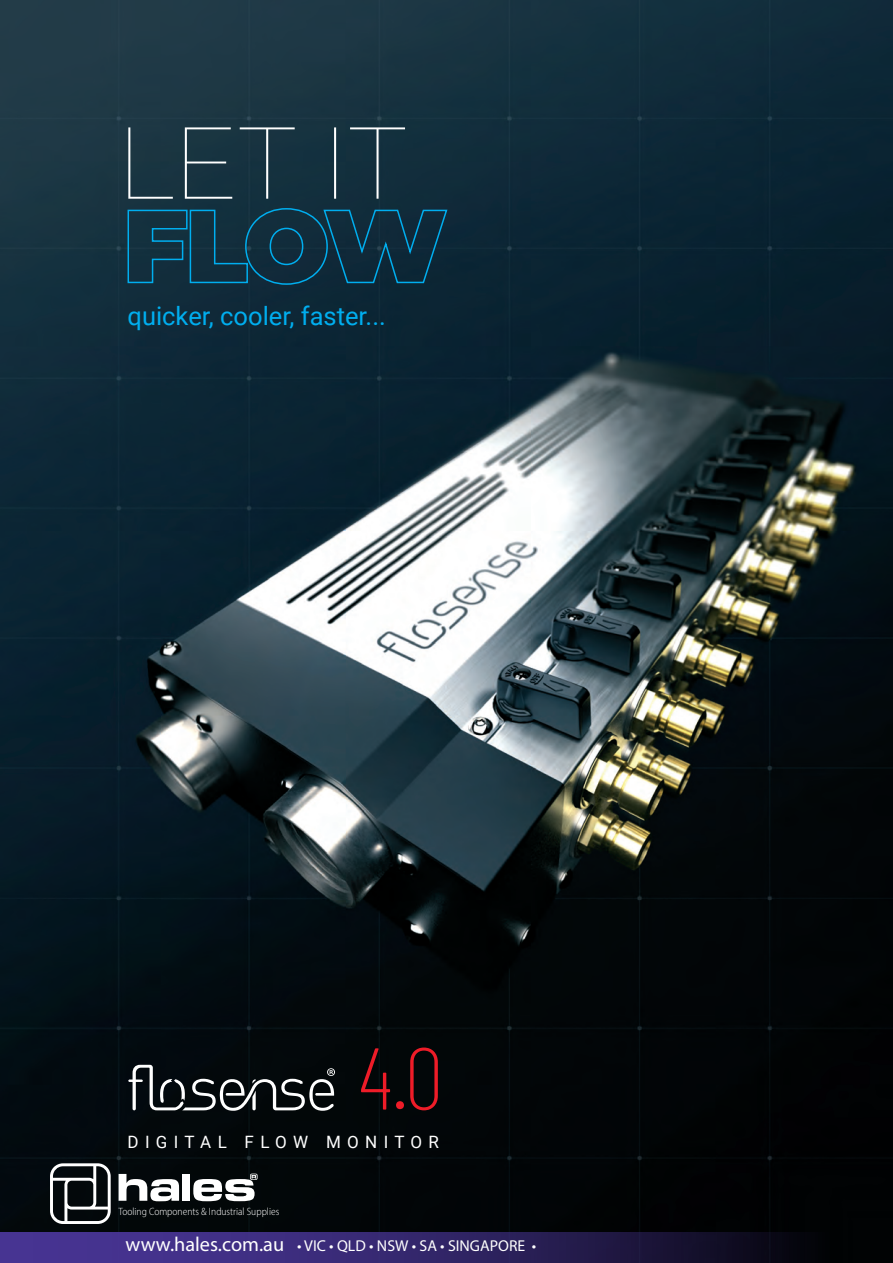
<style>
.page{position:relative;width:893px;height:1263px;background:#fff}
.page>*{position:absolute;margin:0;border:0;box-sizing:border-box;transform-origin:0 0}
.t1{font:25.5px "Roboto";color:#00aeef}
.t2{font:16.95px "Roboto";letter-spacing:.37em;color:#fff}
.t3{font:15.75px "Myriad Pro";color:#fff}
.t4{font:300 semi-condensed 10.65px "Myriad Pro";color:#fff}
.s1{font-size:20.25px}
</style>
<div class="page">
<img style="left:0;top:0;width:893px;height:1232px">
<svg style="left:128px;top:127px;width:277px;height:72px;background:#243e4b"></svg>
<svg style="left:127px;top:207px;width:321px;height:79px;background:#0f374b"></svg>
<svg style="left:128px;top:1065px;width:207px;height:46px;background:#353a3c"></svg>
<svg style="left:361px;top:1047px;width:77px;height:63px;background:#2d0a0e"></svg>
<svg style="left:0;top:1232px;width:893px;height:31px;background:#2b205a"></svg>
<svg style="left:50px;top:1163px;width:61px;height:61px"></svg>
<svg style="left:119px;top:1174px;width:60px;height:27px"></svg>
<div style="left:182px;top:1174px;width:8px;height:27px;background:#fff"></div>
<svg style="left:193px;top:1173px;width:65px;height:28px"></svg>
<h1 class="t1" style="left:128px;top:298px;width:260px">quicker, cooler, faster...</h1>
<p class="t2" style="left:128px;top:1130px;width:313px">DIGITAL FLOW MONITOR</p>
<p class="t4" style="left:119px;top:1204px;width:162px">Tooling Components &amp; Industrial Supplies</p>
<p class="t3" style="left:126px;top:1235px;width:412px"><span class="s1">www.hales.com.au</span> • VIC • QLD • NSW • SA • SINGAPORE •</p>
</div>
